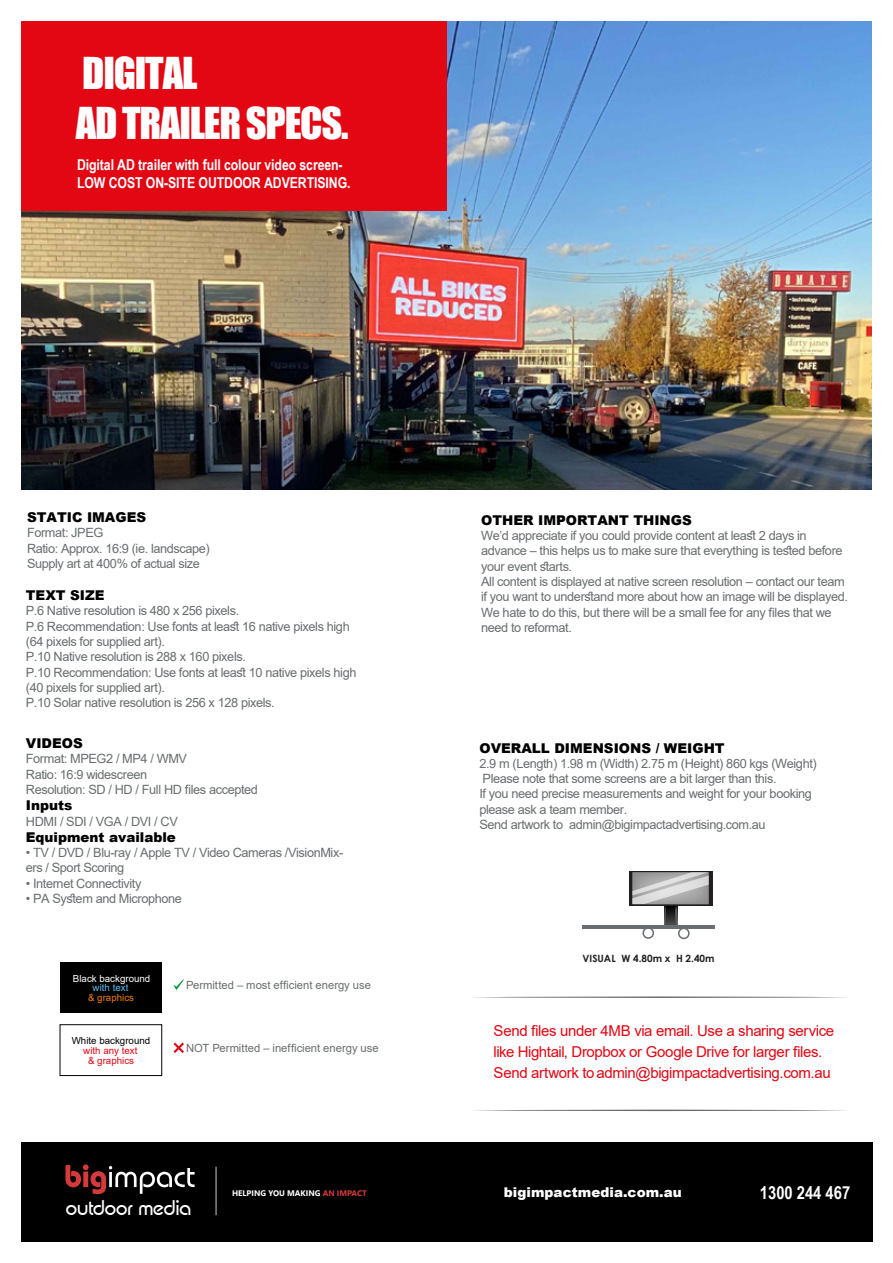
<style>
.page{position:relative;width:893px;height:1263px;background:#fff}
.page>*{position:absolute;margin:0;border:0;box-sizing:border-box;transform-origin:0 0}
.t1{font:40.35px/49.8px "Impact";letter-spacing:-.03em;color:#fff}
.t2{font:20.7px "Expressa";color:#fff}
.t3{font:700 18px "Arial Narrow";color:#fff}
.t4{font:15px/21px "Arial";letter-spacing:-.025em;color:#e30613}
.t5{font:700 15px/18px "Arial Narrow";letter-spacing:-.005em;color:#fff}
.t6{font:900 13.5px "Arial";color:#000}
.t7{font:900 13.5px "Arial";letter-spacing:.005em;color:#fff}
.t8{font:12.75px/15.3px "Arial";letter-spacing:-.03em;color:#696d6f}
.t9{font:11.25px "Arial";color:#696d6f}
.t10{font:700 10.05px "Century Gothic";color:#231f20}
.t11{font:9.75px/9.8px "Arial";color:#e30613;text-align:center}
.t12{font:9.75px "Arial";color:#000}
.t13{font:9.75px "Arial";color:#fff}
.t14{font:9.75px "Arial";color:#ef7d00}
.t15{font:9.75px "Arial";color:#62baea}
.t16{font:700 8.1px "Leelawadee UI";color:#fff}
.s1{color:#d43a3c}
</style>
<div class="page">
<div style="left:21px;top:1142px;width:851px;height:100px;background:#000"></div>
<img style="left:21px;top:21px;width:851px;height:468px">
<div style="left:21px;top:21px;width:425px;height:190px;background:#e30613"></div>
<svg style="left:474px;top:1109px;width:372px;height:2px"></svg>
<svg style="left:474px;top:996px;width:372px;height:2px"></svg>
<div style="left:60px;top:1024px;width:102px;height:52px;border:1px solid #000"></div>
<div style="left:60px;top:962px;width:102px;height:51px;background:#000"></div>
<svg style="left:173px;top:979px;width:11px;height:11px"></svg>
<svg style="left:173px;top:1042px;width:11px;height:11px"></svg>
<div style="left:678px;top:927px;width:12px;height:12px;border:2px solid #696d6f;border-radius:50%"></div>
<div style="left:642px;top:927px;width:12px;height:12px;border:2px solid #696d6f;border-radius:50%"></div>
<hr style="left:582px;top:925px;width:133px;height:3px;background:#696d6f">
<div style="left:629px;top:871px;width:83px;height:35px;background:#231f20"></div>
<svg style="left:632px;top:872px;width:77px;height:52px"></svg>
<hr style="left:215px;top:1167px;width:2px;height:48px;background:#868989">
<svg style="left:65px;top:1164px;width:130px;height:30px"></svg>
<h1 class="t1" style="left:76px;top:47px;width:274px">DIGITAL<br>AD TRAILER SPECS.</h1>
<p class="t5" style="left:77px;top:155px;width:275px">Digital AD trailer with full colour video screen-<br>LOW COST ON-SITE OUTDOOR ADVERTISING.</p>
<p class="t6" style="left:27px;top:507px;width:121px">STATIC IMAGES</p>
<p class="t8" style="left:27px;top:525px;width:184px">Format: JPEG<br>Ratio: Approx. 16:9 (ie. landscape)<br>Supply art at 400% of actual size</p>
<p class="t6" style="left:26px;top:585px;width:80px">TEXT SIZE</p>
<p class="t8" style="left:26px;top:603px;width:332px">P.6 Native resolution is 480 x 256 pixels.<br>P.6 Recommendation: Use fonts at least 16 native pixels high (64 pixels for supplied art).<br>P.10 Native resolution is 288 x 160 pixels.<br>P.10 Recommendation: Use fonts at least 10 native pixels high (40 pixels for supplied art).<br>P.10 Solar native resolution is 256 x 128 pixels.</p>
<p class="t6" style="left:26px;top:733px;width:58px">VIDEOS</p>
<p class="t8" style="left:26px;top:751px;width:234px">Format: MPEG2 / MP4 / WMV<br>Ratio: 16:9 widescreen<br>Resolution: SD / HD / Full HD files accepted</p>
<p class="t6" style="left:26px;top:796px;width:48px">Inputs</p>
<p class="t8" style="left:26px;top:813px;width:153px">HDMI / SDI / VGA / DVI / CV</p>
<p class="t6" style="left:26px;top:827px;width:152px">Equipment available</p>
<p class="t8" style="left:26px;top:845px;width:319px">• TV / DVD / Blu-ray / Apple TV / Video Cameras /VisionMix&shy;ers / Sport Scoring</p>
<p class="t8" style="left:26px;top:875px;width:117px">• Internet Connectivity</p>
<p class="t8" style="left:26px;top:891px;width:158px">• PA System and Microphone</p>
<p class="t13" style="left:73px;top:971px;width:79px">Black background</p>
<p class="t15" style="left:93px;top:981px;width:37px">with text</p>
<p class="t14" style="left:88px;top:991px;width:48px">&amp; graphics</p>
<p class="t12" style="left:72px;top:1034px;width:80px">White background</p>
<p class="t11" style="left:83px;top:1046px;width:56px">with any text &amp; graphics</p>
<p class="t9" style="left:186px;top:977px;width:186px">Permitted – most efficient energy use</p>
<p class="t9" style="left:186px;top:1040px;width:194px">NOT Permitted – inefficient energy use</p>
<p class="t16" style="left:232px;top:1187px;width:136px">HELPING YOU MAKING <span class="s1">AN IMPACT</span></p>
<h2 class="t2" style="left:66px;top:1195px;width:127px">outdoor media</h2>
<p class="t6" style="left:481px;top:510px;width:212px">OTHER IMPORTANT THINGS</p>
<p class="t8" style="left:481px;top:528px;width:368px">We’d appreciate if you could provide content at least 2 days in advance – this helps us to make sure that everything is tested before your event starts.<br>All content is displayed at native screen resolution – contact our team if you want to understand more about how an image will be displayed.<br>We hate to do this, but there will be a small fee for any files that we need to reformat.</p>
<p class="t6" style="left:479px;top:738px;width:247px">OVERALL DIMENSIONS / WEIGHT</p>
<p class="t8" style="left:479px;top:756px;width:339px">2.9 m (Length) 1.98 m (Width) 2.75 m (Height) 860 kgs (Weight)<br>Please note that some screens are a bit larger than this.<br>If you need precise measurements and weight for your booking please ask a team member.<br>Send artwork to admin@bigimpactadvertising.com.au</p>
<p class="t10" style="left:583px;top:951px;width:133px">VISUAL W 4.80m x H 2.40m</p>
<p class="t4" style="left:494px;top:1020px;width:342px">Send files under 4MB via email. Use a sharing service like Hightail, Dropbox or Google Drive for larger files.<br>Send artwork to admin@bigimpactadvertising.com.au</p>
<p class="t7" style="left:504px;top:1182px;width:180px">bigimpactmedia.com.au</p>
<h3 class="t3" style="left:760px;top:1178px;width:92px">1300 244 467</h3>
</div>
